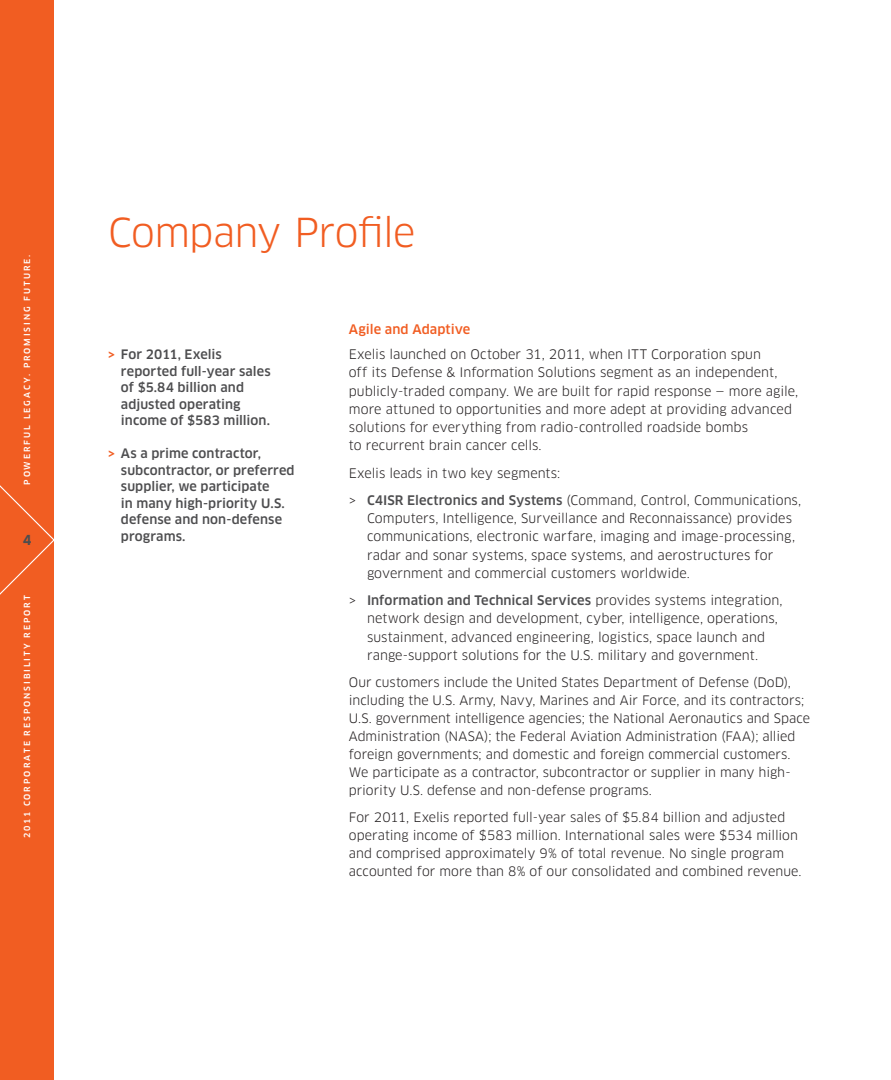
<style>
.page{position:relative;width:891px;height:1080px;background:#fff}
.page>*{position:absolute;margin:0;border:0;box-sizing:border-box;transform-origin:0 0}
.t1{font:39px "Clan Pro";letter-spacing:-.02em;color:#f15d22}
.t2{font:700 13.5px "Clan Pro";color:#4d4d4f}
.t3{font:12.9px/18.1px "Clan Pro";letter-spacing:.005em;color:#231f20}
.t4{font:500 12.9px "Clan Pro";color:#f15d22}
.t5{font:12.75px/18px "Clan Pro";color:#231f20}
.t6{font:500 12.75px/16.5px "Clan Pro";letter-spacing:.005em;color:#4d4d4f}
.t7{font:500 8.25px "Clan Pro";letter-spacing:.23em;color:#fff}
.s1{color:#f15d22}
.s2{font-weight:500;color:#4d4d4f}
</style>
<div class="page">
<div style="left:0;top:0;width:54px;height:1080px;background:#f15d22"></div>
<svg style="left:0;top:485px;width:54px;height:110px"></svg>
<p class="t7" style="left:22px;top:485px;width:232px;rotate:-90deg">p owerful l egacy. promi si ng f utur e.</p>
<p class="t2" style="left:23px;top:532px;width:10px">4</p>
<p class="t7" style="left:22px;top:838px;width:244px;rotate:-90deg">2011 corp orate r esp onsibili ty r ep or t</p>
<h1 class="t1" style="left:108px;top:209px;width:309px">Company Profile</h1>
<p class="t6" style="left:121px;top:346px;width:151px;text-indent:-13px"><span class="s1">&gt;</span> For 2011, Exelis reported full-year sales of $5.84 billion and adjusted operating income of $583 million.</p>
<p class="t6" style="left:121px;top:445px;width:175px;text-indent:-13px"><span class="s1">&gt;</span> As a prime contractor, subcontractor, or preferred supplier, we participate<br>in many high-priority U.S. defense and non-defense programs.</p>
<p class="t4" style="left:349px;top:322px;width:123px">Agile and Adaptive</p>
<p class="t3" style="left:349px;top:345px;width:451px">Exelis launched on October 31, 2011, when ITT Corporation spun<br>off its Defense &amp; Information Solutions segment as an independent, publicly-traded company. We are built for rapid response — more agile, more attuned to opportunities and more adept at providing advanced solutions for everything from radio-controlled roadside bombs<br>to recurrent brain cancer cells.</p>
<p class="t3" style="left:349px;top:459px;width:454px;line-height:27.5px">Exelis leads in two key segments:<br>&gt; <span class="s2">C4ISR Electronics and Systems</span> (Command, Control, Communications,</p>
<p class="t3" style="left:367px;top:509px;width:430px">Computers, Intelligence, Surveillance and Reconnaissance) provides communications, electronic warfare, imaging and image-processing, radar and sonar systems, space systems, and aerostructures for government and commercial customers worldwide.</p>
<p class="t3" style="left:367px;top:591px;width:417px;text-indent:-18px">&gt; <span class="s2">Information and Technical Services</span> provides systems integration, network design and development, cyber, intelligence, operations, sustainment, advanced engineering, logistics, space launch and range-support solutions for the U.S. military and government.</p>
<p class="t5" style="left:349px;top:673px;width:463px">Our customers include the United States Department of Defense (DoD), including the U.S. Army, Navy, Marines and Air Force, and its contractors; U.S. government intelligence agencies; the National Aeronautics and Space Administration (NASA); the Federal Aviation Administration (FAA); allied foreign governments; and domestic and foreign commercial customers.<br>We participate as a contractor, subcontractor or supplier in many high&shy;priority U.S. defense and non-defense programs.</p>
<p class="t5" style="left:349px;top:808px;width:454px">For 2011, Exelis reported full-year sales of $5.84 billion and adjusted operating income of $583 million. International sales were $534 million and comprised approximately 9% of total revenue. No single program accounted for more than 8% of our consolidated and combined revenue.</p>
</div>
